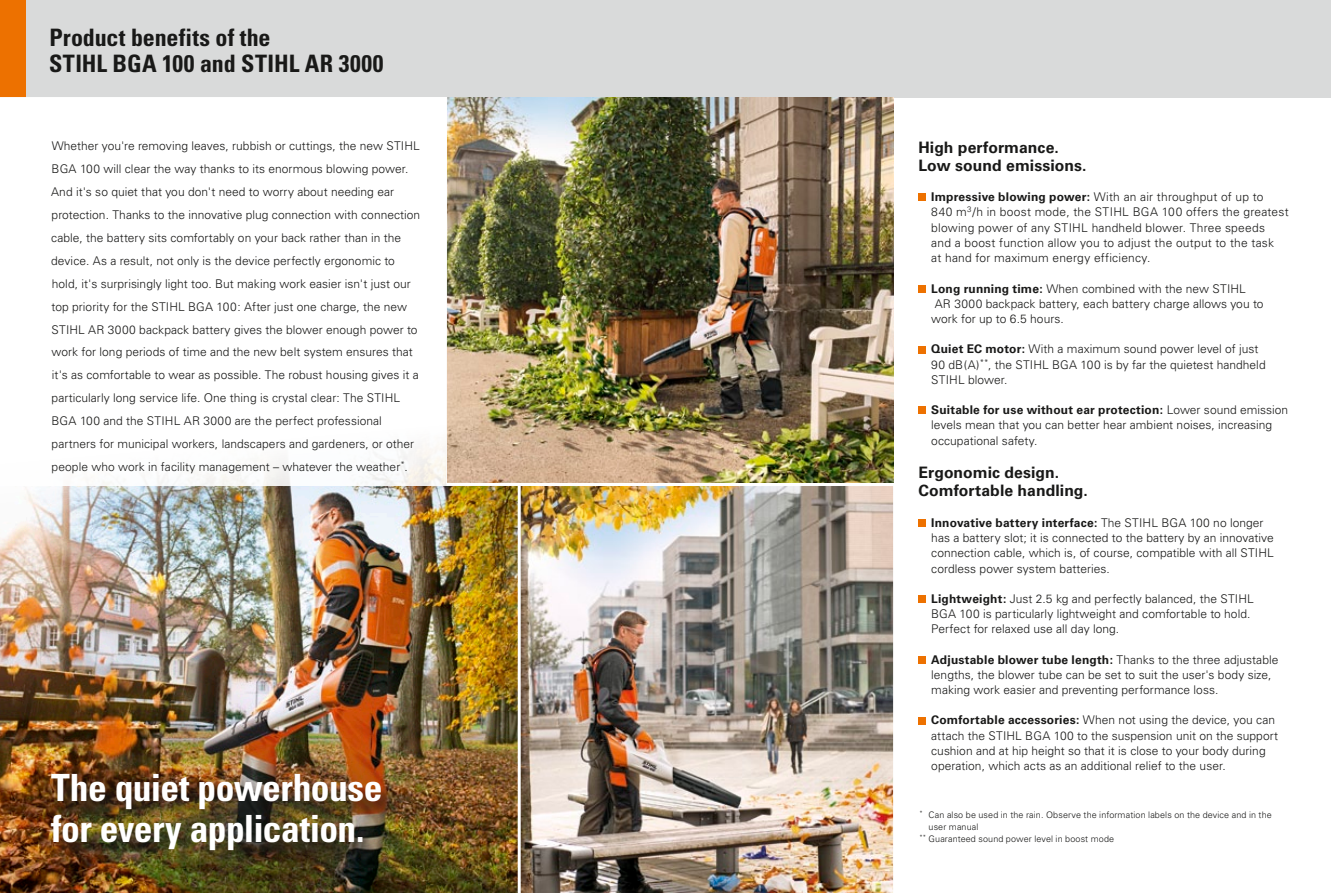
<style>
.page{position:relative;width:1331px;height:893px;background:#fff}
.page>*{position:absolute;margin:0;border:0;box-sizing:border-box;transform-origin:0 0}
.t1{font:700 condensed 37.5px/40.5px "Univers";letter-spacing:-.015em;color:#fff}
.t2{font:700 condensed 24px/26.1px "Univers";letter-spacing:.005em;color:#191918}
.t3{font:700 15.75px/18.5px "Univers";letter-spacing:.005em;color:#191918}
.t4{font:300 12px/15.3px "Univers";letter-spacing:.005em;color:#191918}
.t5{font:300 9px "Univers";letter-spacing:.01em;color:#191918}
.s1{font-weight:700}
</style>
<div class="page">
<div style="left:0;top:0;width:1331px;height:98px;background:#d9dada"></div>
<div style="left:0;top:0;width:26px;height:98px;background:#ed7100"></div>
<img style="left:0;top:486px;width:518px;height:407px">
<div style="left:0;top:718px;width:446px;height:175px;background:#191918;opacity:.75"></div>
<div style="left:54px;top:777px;width:345px;height:92px;background:#191918;opacity:.75"></div>
<img style="left:446px;top:98px;width:447px;height:385px">
<img style="left:520px;top:486px;width:374px;height:407px">
<div style="left:918px;top:194px;width:8px;height:7px;background:#ed7100"></div>
<div style="left:918px;top:285px;width:8px;height:8px;background:#ed7100"></div>
<div style="left:918px;top:346px;width:8px;height:7px;background:#ed7100"></div>
<div style="left:918px;top:407px;width:8px;height:7px;background:#ed7100"></div>
<div style="left:918px;top:519px;width:8px;height:8px;background:#ed7100"></div>
<div style="left:918px;top:595px;width:8px;height:8px;background:#ed7100"></div>
<div style="left:918px;top:656px;width:8px;height:7px;background:#ed7100"></div>
<div style="left:918px;top:717px;width:8px;height:7px;background:#ed7100"></div>
<h2 class="t2" style="left:49px;top:24px;width:336px">Product benefits of the<br>STIHL BGA 100 and STIHL AR 3000</h2>
<p class="t4" style="left:51px;top:134px;width:371px;line-height:23px">Whether you're removing leaves, rubbish or cuttings, the new STIHL BGA 100 will clear the way thanks to its enormous blowing power.<br>And it's so quiet that you don't need to worry about needing ear protection. Thanks to the innovative plug connection with connection cable, the battery sits comfortably on your back rather than in the device. As a result, not only is the device perfectly ergonomic to hold, it's surprisingly light too. But making work easier isn't just our top priority for the STIHL BGA 100: After just one charge, the new STIHL AR 3000 backpack battery gives the blower enough power to work for long periods of time and the new belt system ensures that it's as comfortable to wear as possible. The robust housing gives it a particularly long service life. One thing is crystal clear: The STIHL BGA 100 and the STIHL AR 3000 are the perfect professional partners for municipal workers, landscapers and gardeners, or other people who work in facility management – whatever the weather<sup>*</sup>.</p>
<h1 class="t1" style="left:51px;top:768px;width:333px">The quiet powerhouse for every application.</h1>
<h3 class="t3" style="left:918px;top:138px;width:170px">High performance.<br>Low sound emissions.</h3>
<p class="t4" style="left:931px;top:189px;width:359px"><span class="s1">Impressive blowing power:</span> With an air throughput of up to<br>840 m<sup>3</sup>/h in boost mode, the STIHL BGA 100 offers the greatest blowing power of any STIHL handheld blower. Three speeds<br>and a boost function allow you to adjust the output to the task<br>at hand for maximum energy efficiency.</p>
<p class="t4" style="left:931px;top:281px;width:334px"><span class="s1">Long running time:</span> When combined with the new STIHL<br>AR 3000 backpack battery, each battery charge allows you to work for up to 6.5 hours.</p>
<p class="t4" style="left:931px;top:341px;width:336px"><span class="s1">Quiet EC motor:</span> With a maximum sound power level of just<br>90 dB(A)<sup>**</sup>, the STIHL BGA 100 is by far the quietest handheld<br>STIHL blower.</p>
<p class="t4" style="left:931px;top:402px;width:359px"><span class="s1">Suitable for use without ear protection:</span> Lower sound emission levels mean that you can better hear ambient noises, increasing occupational safety.</p>
<h3 class="t3" style="left:918px;top:463px;width:171px">Ergonomic design.<br>Comfortable handling.</h3>
<p class="t4" style="left:931px;top:515px;width:344px"><span class="s1">Innovative battery interface:</span> The STIHL BGA 100 no longer has a battery slot; it is connected to the battery by an innovative connection cable, which is, of course, compatible with all STIHL cordless power system batteries.</p>
<p class="t4" style="left:931px;top:591px;width:324px"><span class="s1">Lightweight:</span> Just 2.5 kg and perfectly balanced, the STIHL<br>BGA 100 is particularly lightweight and comfortable to hold.<br>Perfect for relaxed use all day long.</p>
<p class="t4" style="left:931px;top:652px;width:349px"><span class="s1">Adjustable blower tube length:</span> Thanks to the three adjustable lengths, the blower tube can be set to suit the user's body size, making work easier and preventing performance loss.</p>
<p class="t4" style="left:931px;top:712px;width:348px"><span class="s1">Comfortable accessories:</span> When not using the device, you can attach the STIHL BGA 100 to the suspension unit on the support cushion and at hip height so that it is close to your body during operation, which acts as an additional relief to the user.</p>
<p class="t5" style="left:919px;top:809px;width:354px"><sup>*</sup> Can also be used in the rain. Observe the information labels on the device and in the</p>
<p class="t5" style="left:928px;top:821px;width:51px">user manual</p>
<p class="t5" style="left:919px;top:833px;width:196px"><sup>**</sup> Guaranteed sound power level in boost mode</p>
</div>
